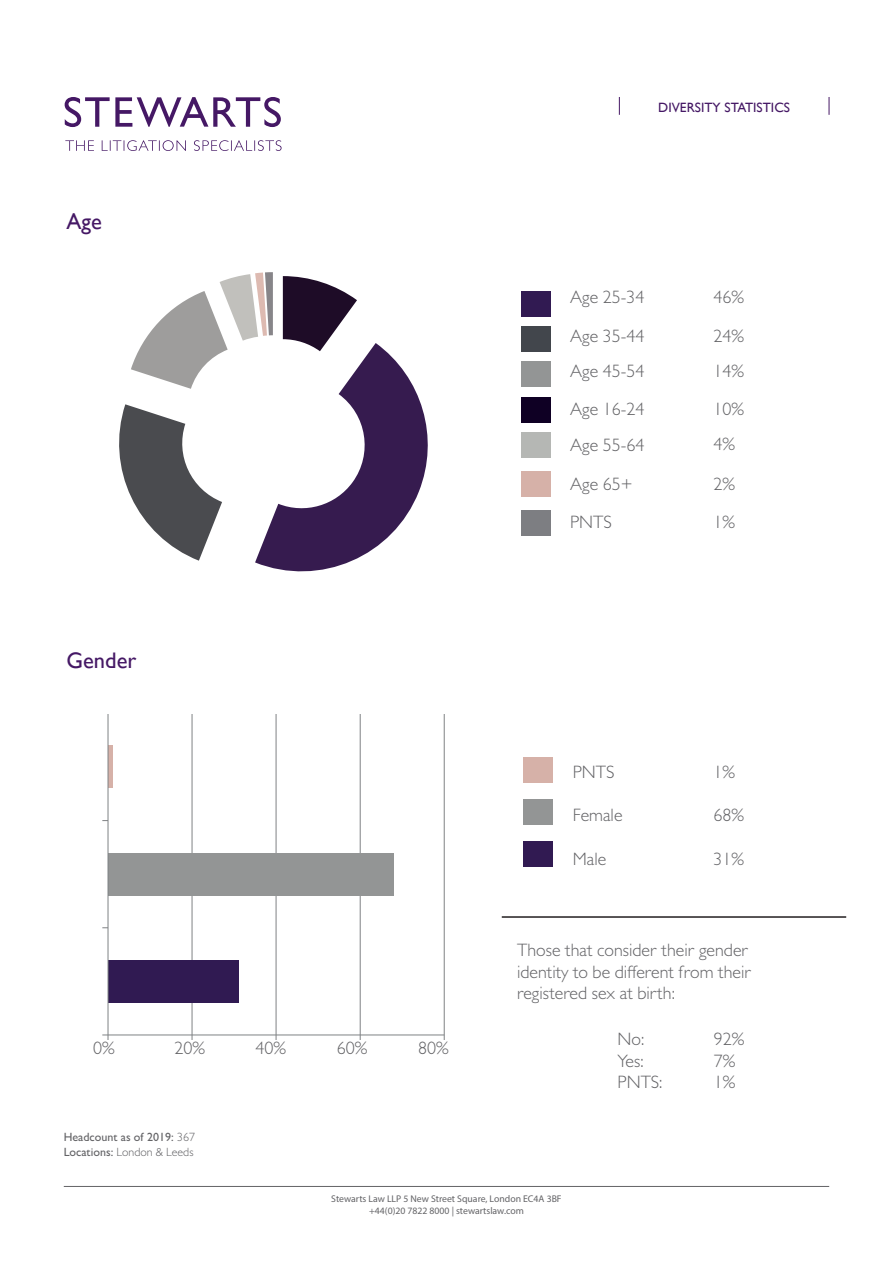
<style>
.page{position:relative;width:893px;height:1263px;background:#fff}
.page>*{position:absolute;margin:0;border:0;box-sizing:border-box;transform-origin:0 0}
.t1{font:22.5px "Gill Sans";color:#451865}
.t2{font:300 18px/21.6px "Gill Sans MT Std";color:#636366}
.t3{font:13.5px "Gill Sans";color:#451865}
.t4{font:500 12px/15.6px "Gill Sans MT Std";color:#636366}
.t5{font:9.75px/12px "Myriad Pro";color:#636366;text-align:center}
.s1{font-weight:300}
</style>
<div class="page">
<hr style="left:64px;top:1186px;width:765px;height:1px;background:#636366">
<svg style="left:65px;top:140px;width:217px;height:11px"></svg>
<svg style="left:65px;top:97px;width:216px;height:30px"></svg>
<svg style="left:619px;top:97px;width:1px;height:18px"></svg>
<svg style="left:829px;top:97px;width:1px;height:18px"></svg>
<svg style="left:283px;top:276px;width:74px;height:67px"></svg>
<svg style="left:255px;top:343px;width:173px;height:229px"></svg>
<svg style="left:119px;top:404px;width:103px;height:157px"></svg>
<svg style="left:131px;top:272px;width:142px;height:117px"></svg>
<div style="left:521px;top:291px;width:30px;height:25px;background:#311a52"></div>
<div style="left:521px;top:326px;width:30px;height:26px;background:#42464c"></div>
<div style="left:521px;top:362px;width:30px;height:25px;background:#939595"></div>
<div style="left:521px;top:397px;width:30px;height:26px;background:#0f0024"></div>
<div style="left:521px;top:433px;width:30px;height:25px;background:#b5b7b4"></div>
<div style="left:521px;top:471px;width:30px;height:26px;background:#d6b1a8"></div>
<div style="left:521px;top:510px;width:30px;height:26px;background:#7d7e82"></div>
<hr style="left:444px;top:714px;width:1px;height:321px;background:#7f8284">
<hr style="left:360px;top:714px;width:1px;height:321px;background:#7f8284">
<hr style="left:276px;top:714px;width:1px;height:321px;background:#7f8284">
<hr style="left:192px;top:714px;width:1px;height:321px;background:#7f8284">
<div style="left:108px;top:960px;width:130px;height:43px;background:#301a52"></div>
<div style="left:108px;top:853px;width:286px;height:43px;background:#939595"></div>
<hr style="left:108px;top:745px;width:4px;height:43px;background:#d6b1a8">
<hr style="left:108px;top:1034px;width:336px;height:1px;background:#7f8284">
<hr style="left:108px;top:714px;width:1px;height:321px;background:#7f8284">
<svg style="left:102px;top:1034px;width:7px;height:6px"></svg>
<div style="left:524px;top:757px;width:29px;height:25px;background:#d6b1a8"></div>
<div style="left:524px;top:799px;width:29px;height:25px;background:#939595"></div>
<div style="left:524px;top:841px;width:29px;height:25px;background:#311a52"></div>
<hr style="left:502px;top:916px;width:344px;height:2px;background:#231f20">
<p class="t1" style="left:67px;top:208px;width:37px">Age</p>
<p class="t1" style="left:67px;top:647px;width:71px">Gender</p>
<p class="t2" style="left:93px;top:1037px;width:23px">0%</p>
<p class="t2" style="left:174px;top:1037px;width:32px">20%</p>
<p class="t2" style="left:256px;top:1037px;width:32px">40%</p>
<p class="t2" style="left:337px;top:1037px;width:32px">60%</p>
<p class="t2" style="left:418px;top:1037px;width:32px">80%</p>
<p class="t4" style="left:64px;top:1129px;width:133px">Headcount as of 2019: <span class="s1">367<br></span>Locations: <span class="s1">London &amp; Leeds</span></p>
<p class="t3" style="left:658px;top:99px;width:133px">DIVERSITY STATISTICS</p>
<p class="t2" style="left:570px;top:286px;width:76px">Age 25-34</p>
<p class="t2" style="left:570px;top:325px;width:76px">Age 35-44</p>
<p class="t2" style="left:570px;top:360px;width:76px">Age 45-54</p>
<p class="t2" style="left:570px;top:397px;width:76px">Age 16-24</p>
<p class="t2" style="left:570px;top:434px;width:76px">Age 55-64</p>
<p class="t2" style="left:570px;top:473px;width:64px">Age 65+</p>
<p class="t2" style="left:570px;top:511px;width:43px">PNTS</p>
<p class="t2" style="left:713px;top:286px;width:32px">46%</p>
<p class="t2" style="left:713px;top:325px;width:32px">24%</p>
<p class="t2" style="left:713px;top:360px;width:32px">14%</p>
<p class="t2" style="left:713px;top:397px;width:32px">10%</p>
<p class="t2" style="left:713px;top:433px;width:23px">4%</p>
<p class="t2" style="left:713px;top:473px;width:23px">2%</p>
<p class="t2" style="left:713px;top:511px;width:23px">1%</p>
<p class="t2" style="left:573px;top:761px;width:43px">PNTS</p>
<p class="t2" style="left:573px;top:804px;width:51px">Female</p>
<p class="t2" style="left:573px;top:847px;width:35px">Male</p>
<p class="t2" style="left:713px;top:761px;width:23px">1%</p>
<p class="t2" style="left:713px;top:804px;width:32px">68%</p>
<p class="t2" style="left:713px;top:847px;width:32px">31%</p>
<p class="t2" style="left:517px;top:939px;width:236px">Those that consider their gender identity to be different from their registered sex at birth:</p>
<p class="t2" style="left:618px;top:1028px;width:28px">No:</p>
<p class="t2" style="left:618px;top:1049px;width:28px">Yes:</p>
<p class="t2" style="left:618px;top:1071px;width:46px">PNTS:</p>
<p class="t2" style="left:714px;top:1028px;width:32px">92%</p>
<p class="t2" style="left:714px;top:1049px;width:23px">7%</p>
<p class="t2" style="left:714px;top:1071px;width:23px">1%</p>
<p class="t5" style="left:331px;top:1193px;width:232px">Stewarts Law LLP 5 New Street Square, London EC4A 3BF +44(0)20 7822 8000 | stewartslaw.com</p>
</div>
